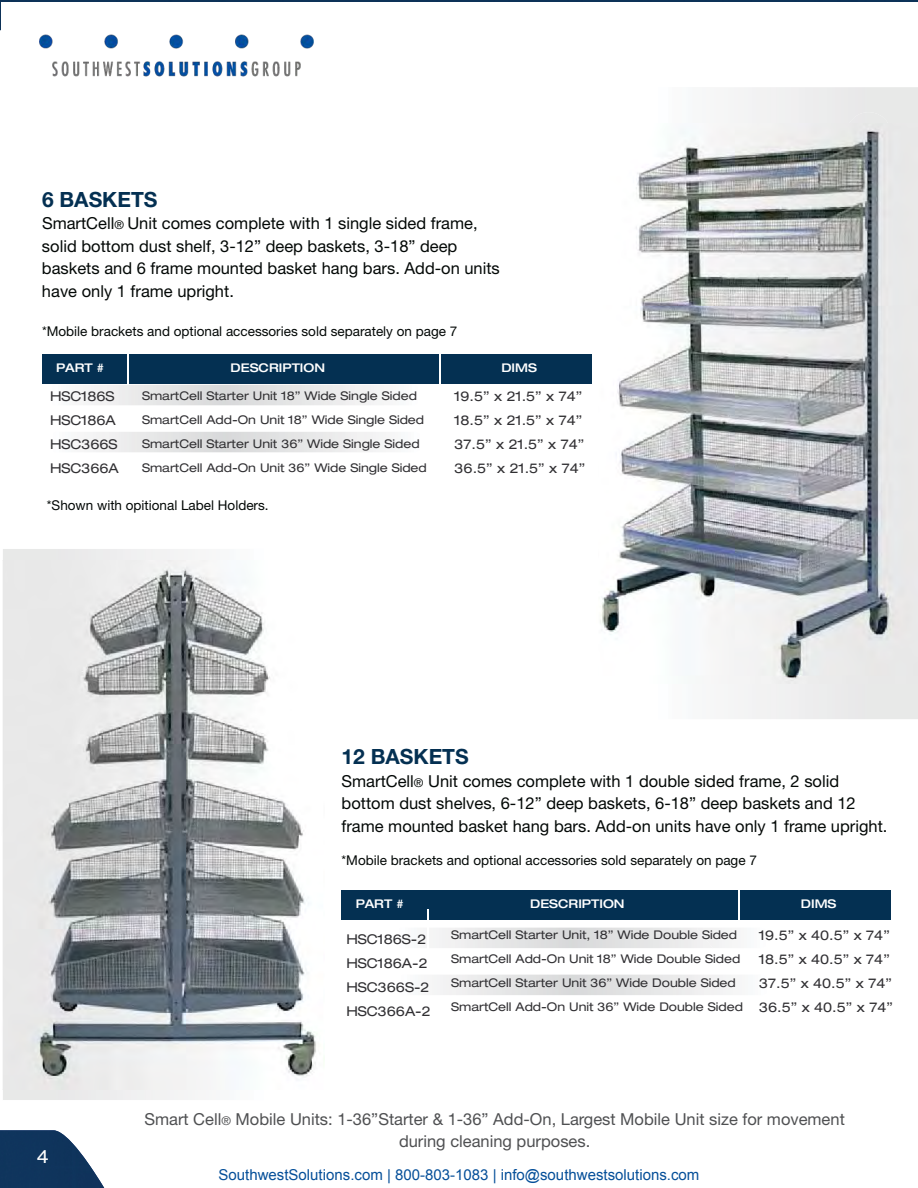
<style>
.page{position:relative;width:918px;height:1188px;background:#fff}
.page>*{position:absolute;margin:0;border:0;box-sizing:border-box;transform-origin:0 0}
.t1{font:700 21px "Helvetica Neue";color:#043052}
.t2{font:expanded 18px "Helvetica Neue";color:#fff}
.t3{font:16.5px/22.5px "Helvetica Neue";color:#030806}
.t4{font:16.5px/22.5px "Helvetica Neue";color:#4f5052;text-align:center}
.t5{font:15px "Arial";color:#054f99}
.t6{font:expanded 13.5px/24px "Helvetica Neue";color:#313033}
.t7{font:13.5px "Helvetica Neue";color:#030806}
.t8{font:expanded 12px/24px "Helvetica Neue";color:#313033}
.t9{font:500 expanded 12px "Helvetica Neue";color:#fff}
.s1{font-size:12px}
</style>
<div class="page">
<div style="left:0;top:0;width:918px;height:30px;background:#0d3258"></div>
<img style="left:0;top:1130px;width:104px;height:58px">
<svg style="left:47px;top:385px;width:374px;height:21px"></svg>
<svg style="left:48px;top:432px;width:374px;height:21px"></svg>
<svg style="left:433px;top:927px;width:296px;height:21px"></svg>
<svg style="left:396px;top:974px;width:374px;height:21px"></svg>
<svg style="left:758px;top:974px;width:10px;height:4px"></svg>
<svg style="left:600px;top:87px;width:318px;height:632px"></svg>
<svg style="left:2px;top:549px;width:314px;height:551px"></svg>
<div style="left:42px;top:354px;width:549px;height:29px;background:#043052"></div>
<hr style="left:127px;top:343px;width:1px;height:42px;background:#fff">
<hr style="left:439px;top:345px;width:2px;height:40px;background:#fff">
<div style="left:342px;top:891px;width:549px;height:29px;background:#043052"></div>
<hr style="left:428px;top:909px;width:1px;height:41px;background:#fff">
<hr style="left:739px;top:881px;width:1px;height:40px;background:#fff">
<div style="left:2px;top:2px;width:916px;height:72px;background:#fff"></div>
<div style="left:0;top:117px;width:627px;height:58px;background:#fff"></div>
<img style="left:39px;top:34px;width:274px;height:43px">
<p class="t1" style="left:42px;top:192px;width:117px">6 BASKETS</p>
<p class="t3" style="left:42px;top:213px;width:459px">SmartCell<span class="s1">®</span> Unit comes complete with 1 single sided frame, solid bottom dust shelf, 3-12” deep baskets, 3-18” deep baskets and 6 frame mounted basket hang bars. Add-on units have only 1 frame upright.</p>
<p class="t7" style="left:42px;top:326px;width:417px">*Mobile brackets and optional accessories sold separately on page 7</p>
<p class="t9" style="left:56px;top:363px;width:49px">PART #</p>
<p class="t9" style="left:231px;top:363px;width:96px">DESCRIPTION</p>
<p class="t9" style="left:501px;top:363px;width:37px">DIMS</p>
<p class="t6" style="left:50px;top:385px;width:70px">HSC186S<br>HSC186A<br>HSC366S<br>HSC366A</p>
<p class="t6" style="left:455px;top:386px;width:132px">19.5” x 21.5” x 74”<br>18.5” x 21.5” x 74”<br>37.5” x 21.5” x 74”<br>36.5” x 21.5” x 74”</p>
<p class="t8" style="left:142px;top:385px;width:286px">SmartCell Starter Unit 18” Wide Single Sided SmartCell Add-On Unit 18” Wide Single Sided SmartCell Starter Unit 36” Wide Single Sided SmartCell Add-On Unit 36” Wide Single Sided</p>
<p class="t7" style="left:47px;top:501px;width:223px">*Shown with opitional Label Holders.</p>
<p class="t1" style="left:342px;top:749px;width:129px">12 BASKETS</p>
<p class="t3" style="left:342px;top:771px;width:547px">SmartCell<span class="s1">®</span> Unit comes complete with 1 double sided frame, 2 solid bottom dust shelves, 6-12” deep baskets, 6-18” deep baskets and 12 frame mounted basket hang bars. Add-on units have only 1 frame upright.</p>
<p class="t7" style="left:342px;top:855px;width:417px">*Mobile brackets and optional accessories sold separately on page 7</p>
<p class="t9" style="left:356px;top:899px;width:49px">PART #</p>
<p class="t9" style="left:530px;top:899px;width:96px">DESCRIPTION</p>
<p class="t9" style="left:801px;top:899px;width:37px">DIMS</p>
<p class="t6" style="left:759px;top:925px;width:135px">19.5” x 40.5” x 74”<br>18.5” x 40.5” x 74”<br>37.5” x 40.5” x 74”<br>36.5” x 40.5” x 74”</p>
<p class="t9" style="left:530px;top:906px;width:96px">DESCRIPTION</p>
<p class="t8" style="left:451px;top:924px;width:293px">SmartCell Starter Unit, 18” Wide Double Sided SmartCell Add-On Unit 18” Wide Double Sided SmartCell Starter Unit 36” Wide Double Sided SmartCell Add-On Unit 36” Wide Double Sided</p>
<p class="t6" style="left:346px;top:929px;width:86px">HSC186S-2<br>HSC186A-2<br>HSC366S-2<br>HSC366A-2</p>
<p class="t2" style="left:37px;top:1150px;width:14px">4</p>
<p class="t4" style="left:144px;top:1109px;width:702px">Smart Cell<span class="s1">®</span> Mobile Units: 1-36”Starter &amp; 1-36” Add-On, Largest Mobile Unit size for movement during cleaning purposes.</p>
<p class="t5" style="left:219px;top:1165px;width:482px">SouthwestSolutions.com | 800-803-1083 | info@southwestsolutions.com</p>
</div>
